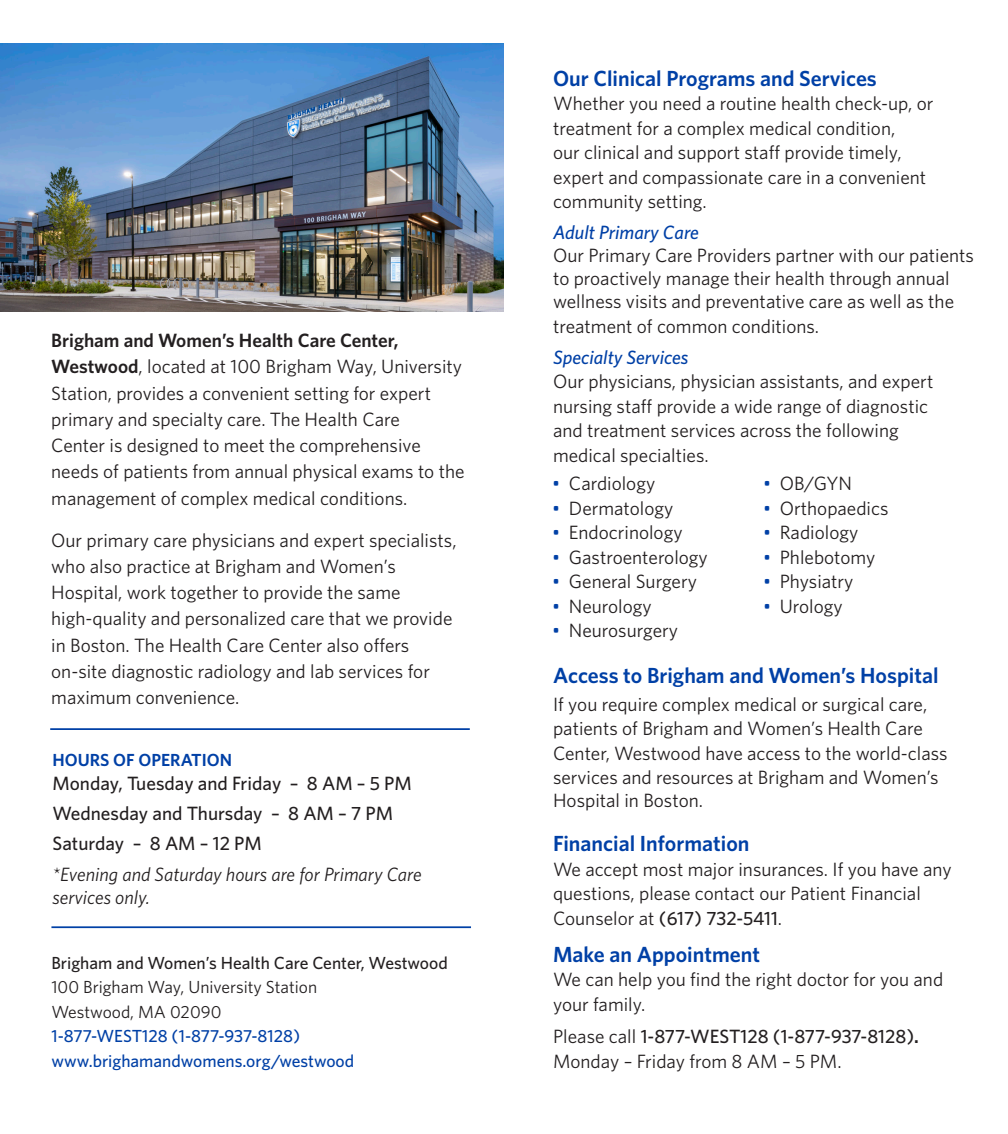
<style>
.page{position:relative;width:1008px;height:1134px;background:#fff}
.page>*{position:absolute;margin:0;border:0;box-sizing:border-box;transform-origin:0 0}
.t1{font:600 21.88px "Whitney";color:#0040a6}
.t2{font:19.25px/26.2px "Whitney";color:#231f20}
.t3{font:500 19.25px "Whitney";color:#231f20}
.t4{font:italic 19.25px/23.1px "Whitney";color:#231f20}
.t5{font:italic 500 19.25px "Whitney";color:#0040a6}
.t6{font:500 17.5px "Whitney";color:#0040a6}
.t7{font:17.5px "Whitney";color:#231f20}
.t8{font:500 17.5px "Whitney";color:#231f20}
.t9{font:600 17.5px "Whitney";color:#0040a6}
.s1{font-weight:600}
.s2{color:#0040a6}
.s3{font-weight:500}
</style>
<div class="page">
<img style="left:0;top:43px;width:504px;height:269px">
<hr style="left:51px;top:926px;width:420px;height:2px;background:#0040a6">
<hr style="left:50px;top:728px;width:420px;height:2px;background:#0040a6">
<p class="t2" style="left:51px;top:327px;width:415px"><span class="s1">Brigham and Women’s Health Care Center, Westwood</span>, located at 100 Brigham Way, University Station, provides a convenient setting for expert primary and specialty care. The Health Care<br>Center is designed to meet the comprehensive needs of patients from annual physical exams to the management of complex medical conditions.</p>
<p class="t2" style="left:51px;top:526px;width:407px">Our primary care physicians and expert specialists, who also practice at Brigham and Women’s Hospital, work together to provide the same high-quality and personalized care that we provide in Boston. The Health Care Center also offers on-site diagnostic radiology and lab services for maximum convenience.</p>
<p class="t9" style="left:52px;top:749px;width:181px">HOURS OF OPERATION</p>
<p class="t3" style="left:52px;top:772px;width:361px">Monday, Tuesday and Friday – 8 AM – 5 PM</p>
<p class="t3" style="left:52px;top:802px;width:342px">Wednesday and Thursday – 8 AM – 7 PM</p>
<p class="t3" style="left:52px;top:831px;width:211px">Saturday – 8 AM – 12 PM</p>
<p class="t4" style="left:52px;top:862px;width:371px">*Evening and Saturday hours are for Primary Care services only.</p>
<p class="t8" style="left:51px;top:952px;width:398px">Brigham and Women’s Health Care Center, Westwood</p>
<p class="t7" style="left:51px;top:977px;width:267px">100 Brigham Way, University Station</p>
<p class="t7" style="left:51px;top:1001px;width:172px">Westwood, MA 02090</p>
<p class="t6" style="left:51px;top:1026px;width:250px">1-877-WEST128 (1-877-937-8128)</p>
<p class="t6" style="left:51px;top:1050px;width:304px">www.brighamandwomens.org/westwood</p>
<p class="t1" style="left:553px;top:65px;width:325px">Our Clinical Programs and Services</p>
<p class="t2" style="left:553px;top:91px;width:382px;line-height:24.5px">Whether you need a routine health check-up, or treatment for a complex medical condition,<br>our clinical and support staff provide timely, expert and compassionate care in a convenient community setting.</p>
<p class="t5" style="left:553px;top:221px;width:147px">Adult Primary Care</p>
<p class="t2" style="left:553px;top:243px;width:422px;line-height:23.6px">Our Primary Care Providers partner with our patients to proactively manage their health through annual wellness visits and preventative care as well as the treatment of common conditions.</p>
<p class="t5" style="left:553px;top:346px;width:137px">Specialty Services</p>
<p class="t2" style="left:553px;top:369px;width:382px;line-height:24.5px">Our physicians, physician assistants, and expert nursing staff provide a wide range of diagnostic and treatment services across the following medical specialties.</p>
<p class="t2" style="left:552px;top:470px;width:105px"><span class="s2">•</span> Cardiology</p>
<p class="t2" style="left:552px;top:495px;width:123px"><span class="s2">•</span> Dermatology</p>
<p class="t2" style="left:552px;top:519px;width:132px"><span class="s2">•</span> Endocrinology</p>
<p class="t2" style="left:552px;top:544px;width:157px"><span class="s2">•</span> Gastroenterology</p>
<p class="t2" style="left:552px;top:568px;width:146px"><span class="s2">•</span> General Surgery</p>
<p class="t2" style="left:552px;top:593px;width:101px"><span class="s2">•</span> Neurology</p>
<p class="t2" style="left:552px;top:617px;width:127px"><span class="s2">•</span> Neurosurgery</p>
<p class="t2" style="left:763px;top:470px;width:91px"><span class="s2">•</span> OB/GYN</p>
<p class="t2" style="left:763px;top:495px;width:127px"><span class="s2">•</span> Orthopaedics</p>
<p class="t2" style="left:763px;top:519px;width:97px"><span class="s2">•</span> Radiology</p>
<p class="t2" style="left:763px;top:544px;width:114px"><span class="s2">•</span> Phlebotomy</p>
<p class="t2" style="left:763px;top:568px;width:92px"><span class="s2">•</span> Physiatry</p>
<p class="t2" style="left:763px;top:593px;width:81px"><span class="s2">•</span> Urology</p>
<p class="t1" style="left:553px;top:662px;width:387px">Access to Brigham and Women’s Hospital</p>
<p class="t2" style="left:553px;top:692px;width:396px;line-height:24.2px">If you require complex medical or surgical care, patients of Brigham and Women’s Health Care Center, Westwood have access to the world-class services and resources at Brigham and Women’s Hospital in Boston.</p>
<p class="t1" style="left:553px;top:830px;width:198px">Financial Information</p>
<p class="t2" style="left:553px;top:856px;width:400px;line-height:24.5px">We accept most major insurances. If you have any questions, please contact our Patient Financial<br>Counselor at <span class="s3">(617) 732-5411</span>.</p>
<p class="t1" style="left:553px;top:941px;width:209px">Make an Appointment</p>
<p class="t2" style="left:553px;top:967px;width:392px;line-height:24.5px">We can help you find the right doctor for you and your family.</p>
<p class="t2" style="left:553px;top:1024px;width:367px;line-height:24.5px">Please call <span class="s3">1-877-WEST128 (1-877-937-8128)</span><span class="s1">.<br></span>Monday – Friday from 8 AM – 5 PM.</p>
</div>
